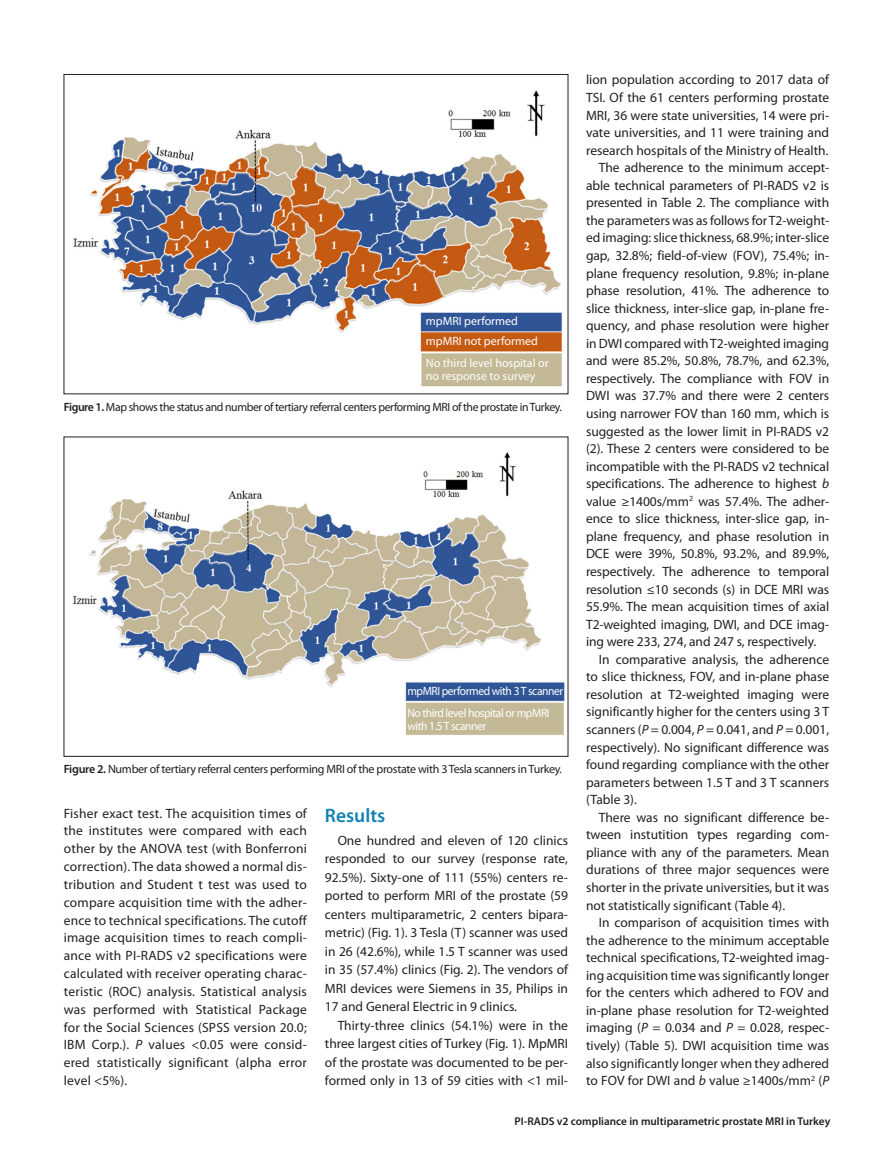
<style>
.page{position:relative;width:893px;height:1170px;background:#fff}
.page>*{position:absolute;margin:0;border:0;box-sizing:border-box;transform-origin:0 0}
.t1{font:600 19.5px "Myriad Pro";color:#1181b4}
.t2{font:13.5px/17.5px "Myriad Pro";color:#231f20;text-align:justify}
.t3{font:12px "Myriad Pro";letter-spacing:-.03em;color:#231f20}
.t4{font:12px/13.5px "Myriad Pro";letter-spacing:-.01em;color:#fff}
.t5{font:12px/13.5px "Myriad Pro";letter-spacing:-.035em;color:#fff;scale:.96 1}
.t6{font:600 11.25px "Myriad Pro";color:#231f20}
.s1{font-style:italic}
.s2{font-weight:600}
</style>
<div class="page">
<img style="left:73px;top:90px;width:489px;height:297px">
<div style="left:64px;top:74px;width:504px;height:320px;border:1px solid #231f20"></div>
<img style="left:72px;top:452px;width:493px;height:283px">
<p class="t2" style="left:586px;top:71px;width:245px">lion population according to 2017 data of TSI. Of the 61 centers performing prostate MRI, 36 were state universities, 14 were pri&shy;vate universities, and 11 were training and research hospitals of the Ministry of Health.</p>
<p class="t2" style="left:586px;top:159px;width:245px;text-indent:13px">The adherence to the minimum accept&shy;able technical parameters of PI-RADS v2 is presented in Table 2. The compliance with the parameters was as follows for T2-weight&shy;ed imaging: slice thickness, 68.9%; inter-slice gap, 32.8%; field-of-view (FOV), 75.4%; in&shy;plane frequency resolution, 9.8%; in-plane phase resolution, 41%. The adherence to slice thickness, inter-slice gap, in-plane fre&shy;quency, and phase resolution were higher in DWI compared with T2-weighted imaging and were 85.2%, 50.8%, 78.7%, and 62.3%, respectively. The compliance with FOV in DWI was 37.7% and there were 2 centers using narrower FOV than 160 mm, which is suggested as the lower limit in PI-RADS v2 (2). These 2 centers were considered to be incompatible with the PI-RADS v2 technical specifications. The adherence to highest <span class="s1">b </span>value ≥1400s/mm<sup>2</sup> was 57.4%. The adher&shy;ence to slice thickness, inter-slice gap, in&shy;plane frequency, and phase resolution in DCE were 39%, 50.8%, 93.2%, and 89.9%, respectively. The adherence to temporal resolution ≤10 seconds (s) in DCE MRI was 55.9%. The mean acquisition times of axial T2-weighted imaging, DWI, and DCE imag&shy;ing were 233, 274, and 247 s, respectively.</p>
<p class="t2" style="left:586px;top:650px;width:245px;text-indent:13px">In comparative analysis, the adherence to slice thickness, FOV, and in-plane phase resolution at T2-weighted imaging were significantly higher for the centers using 3 T scanners (<span class="s1">P</span> = 0.004, <span class="s1">P</span> = 0.041, and <span class="s1">P</span> = 0.001, respectively). No significant difference was found regarding compliance with the other parameters between 1.5 T and 3 T scanners (Table 3).</p>
<p class="t2" style="left:586px;top:808px;width:245px;text-indent:13px">There was no significant difference be&shy;tween instutition types regarding com&shy;pliance with any of the parameters. Mean durations of three major sequences were shorter in the private universities, but it was not statistically significant (Table 4).</p>
<p class="t2" style="left:586px;top:913px;width:245px;text-indent:13px">In comparison of acquisition times with the adherence to the minimum acceptable technical specifications, T2-weighted imag&shy;ing acquisition time was significantly longer for the centers which adhered to FOV and in-plane phase resolution for T2-weighted imaging (<span class="s1">P</span> = 0.034 and <span class="s1">P</span> = 0.028, respec&shy;tively) (Table 5). DWI acquisition time was also significantly longer when they adhered to FOV for DWI and <span class="s1">b</span> value ≥1400s/mm<sup>2</sup> (<span class="s1">P</span></p>
<p class="t6" style="left:515px;top:1114px;width:317px">PI-RADS v2 compliance in multiparametric prostate MRI in Turkey</p>
<p class="t4" style="left:426px;top:314px;width:94px">mpMRI performed</p>
<p class="t4" style="left:426px;top:334px;width:113px">mpMRI not performed</p>
<p class="t4" style="left:426px;top:355px;width:124px">No third level hospital or no response to survey</p>
<p class="t3" style="left:64px;top:399px;width:500px"><span class="s2">Figure 1.</span> Map shows the status and number of tertiary referral centers performing MRI of the prostate in Turkey.</p>
<p class="t5" style="left:407px;top:684px;width:164px">mpMRI performed with 3 T scanner</p>
<p class="t5" style="left:407px;top:705px;width:150px">No third level hospital or mpMRI with 1.5 T scanner</p>
<p class="t3" style="left:64px;top:761px;width:500px"><span class="s2">Figure 2.</span> Number of tertiary referral centers performing MRI of the prostate with 3 Tesla scanners in Turkey.</p>
<p class="t2" style="left:64px;top:803px;width:245px">Fisher exact test. The acquisition times of the institutes were compared with each other by the ANOVA test (with Bonferroni correction). The data showed a normal dis&shy;tribution and Student t test was used to compare acquisition time with the adher&shy;ence to technical specifications. The cutoff image acquisition times to reach compli&shy;ance with PI-RADS v2 specifications were calculated with receiver operating charac&shy;teristic (ROC) analysis. Statistical analysis was performed with Statistical Package for the Social Sciences (SPSS version 20.0; IBM Corp.). <span class="s1">P</span> values &lt;0.05 were consid&shy;ered statistically significant (alpha error level &lt;5%).</p>
<p class="t1" style="left:325px;top:803px;width:62px">Results</p>
<p class="t2" style="left:325px;top:830px;width:245px;line-height:18.5px;text-indent:13px">One hundred and eleven of 120 clinics responded to our survey (response rate, 92.5%). Sixty-one of 111 (55%) centers re&shy;ported to perform MRI of the prostate (59 centers multiparametric, 2 centers bipara&shy;metric) (Fig. 1). 3 Tesla (T) scanner was used in 26 (42.6%), while 1.5 T scanner was used in 35 (57.4%) clinics (Fig. 2). The vendors of MRI devices were Siemens in 35, Philips in 17 and General Electric in 9 clinics.</p>
<p class="t2" style="left:325px;top:1015px;width:245px;line-height:18.5px;text-indent:13px">Thirty-three clinics (54.1%) were in the three largest cities of Turkey (Fig. 1). MpMRI of the prostate was documented to be per&shy;formed only in 13 of 59 cities with &lt;1 mil-</p>
</div>
